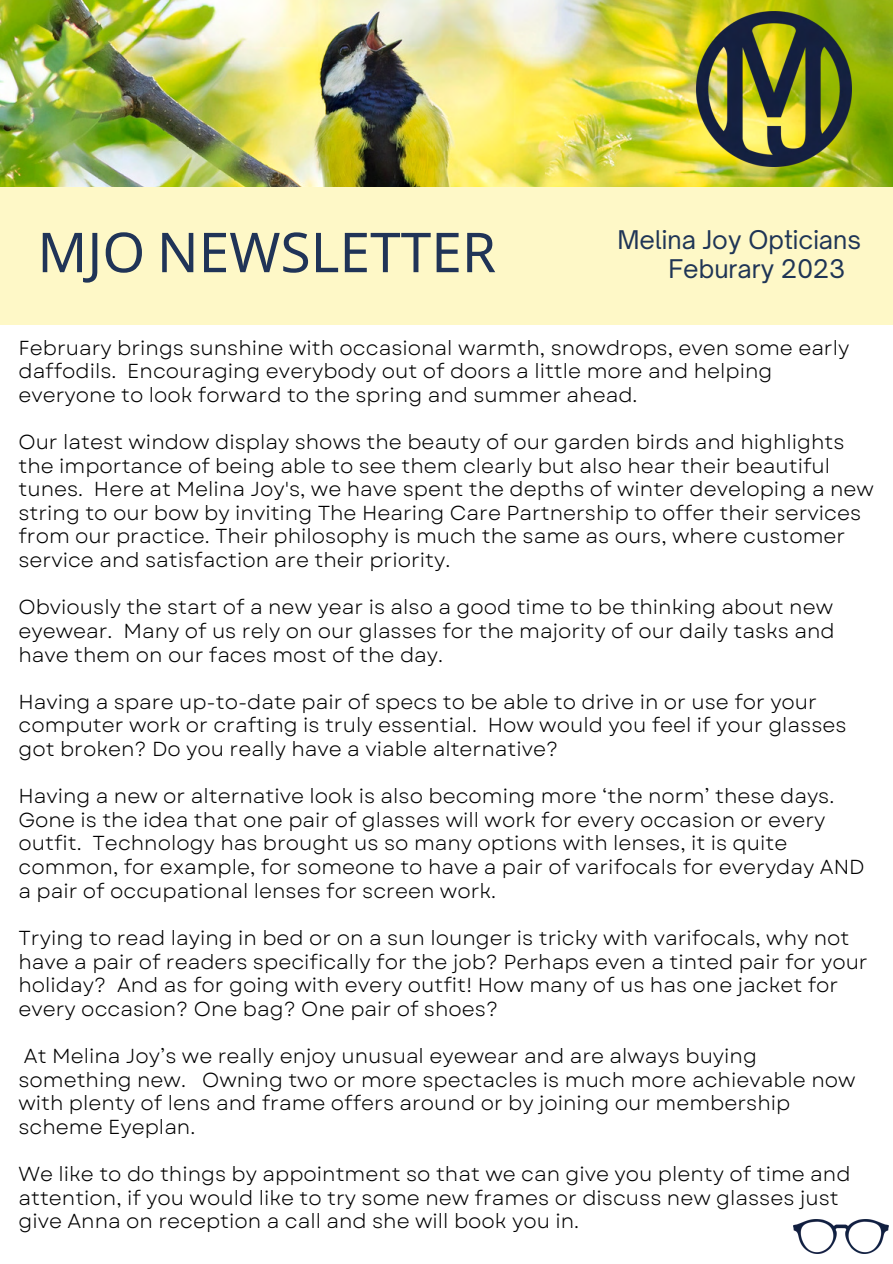
<style>
.page{position:relative;width:893px;height:1264px;background:#fff}
.page>*{position:absolute;margin:0;border:0;box-sizing:border-box;transform-origin:0 0}
.t1{font:55.05px "Noto Sans";color:#203457}
.t2{font:24.6px "Open Sauce One";color:#1f3556}
.t3{font:20.25px/23.5px "Garet";color:#000}
</style>
<div class="page">
<img style="left:793px;top:1219px;width:95px;height:34px">
<img style="left:0;top:0;width:892px;height:187px">
<img style="left:696px;top:12px;width:155px;height:155px">
<div style="left:0;top:187px;width:892px;height:138px;background:#fef8c7"></div>
<h1 class="t1" style="left:37px;top:213px;width:460px">MJO NEWSLETTER</h1>
<p class="t2" style="left:617px;top:225px;width:245px">Melina Joy Opticians</p>
<p class="t2" style="left:668px;top:254px;width:178px">Feburary 2023</p>
<p class="t3" style="left:18px;top:336px;width:832px">February brings sunshine with occasional warmth, snowdrops, even some early daffodils. Encouraging everybody out of doors a little more and helping everyone to look forward to the spring and summer ahead.</p>
<p class="t3" style="left:18px;top:430px;width:857px">Our latest window display shows the beauty of our garden birds and highlights the importance of being able to see them clearly but also hear their beautiful tunes. Here at Melina Joy's, we have spent the depths of winter developing a new string to our bow by inviting The Hearing Care Partnership to offer their services from our practice. Their philosophy is much the same as ours, where customer service and satisfaction are their priority.</p>
<p class="t3" style="left:18px;top:595px;width:817px;text-align:justify">Obviously the start of a new year is also a good time to be thinking about new eyewear. Many of us rely on our glasses for the majority of our daily tasks and have them on our faces most of the day.</p>
<p class="t3" style="left:18px;top:690px;width:829px">Having a spare up-to-date pair of specs to be able to drive in or use for your computer work or crafting is truly essential. How would you feel if your glasses got broken? Do you really have a viable alternative?</p>
<p class="t3" style="left:18px;top:784px;width:847px">Having a new or alternative look is also becoming more ‘the norm’ these days.<br>Gone is the idea that one pair of glasses will work for every occasion or every outfit. Technology has brought us so many options with lenses, it is quite common, for example, for someone to have a pair of varifocals for everyday AND a pair of occupational lenses for screen work.</p>
<p class="t3" style="left:18px;top:926px;width:850px">Trying to read laying in bed or on a sun lounger is tricky with varifocals, why not have a pair of readers specifically for the job? Perhaps even a tinted pair for your holiday? And as for going with every outfit! How many of us has one jacket for every occasion? One bag? One pair of shoes?</p>
<p class="t3" style="left:18px;top:1044px;width:838px">At Melina Joy’s we really enjoy unusual eyewear and are always buying something new. Owning two or more spectacles is much more achievable now with plenty of lens and frame offers around or by joining our membership scheme Eyeplan.</p>
<p class="t3" style="left:18px;top:1162px;width:833px">We like to do things by appointment so that we can give you plenty of time and attention, if you would like to try some new frames or discuss new glasses just give Anna on reception a call and she will book you in.</p>
</div>
